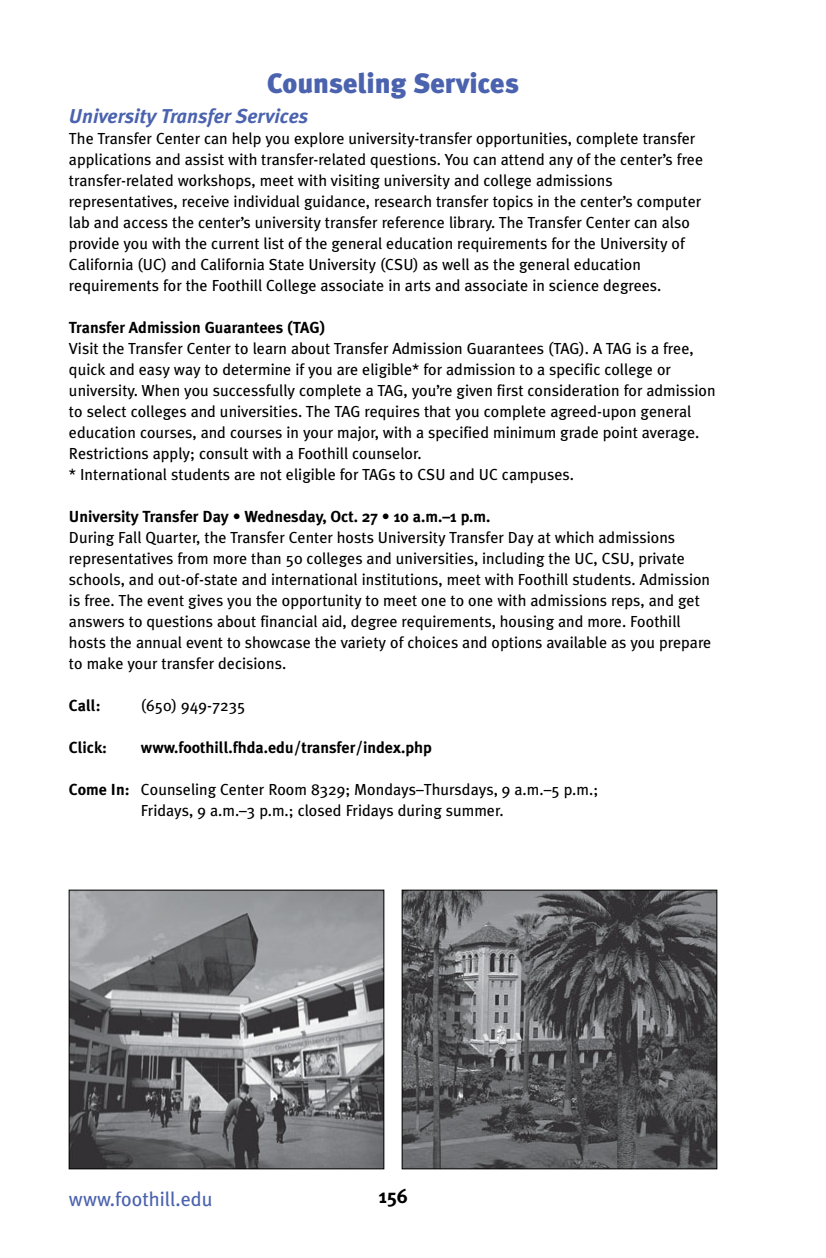
<style>
.page{position:relative;width:826px;height:1258px;background:#fff}
.page>*{position:absolute;margin:0;border:0;box-sizing:border-box;transform-origin:0 0}
.t1{font:900 28px "Meta Plus";color:#4b63ae}
.t2{font:italic 700 20px "Meta Plus";color:#4b63ae}
.t3{font:20px "Meta Plus";color:#4b63ae}
.t4{font:700 20px "Meta Plus";color:#000}
.t5{font:16px/21px "Meta Plus";color:#000}
.t6{font:700 16px "Meta Plus";color:#000}
.s1{font-weight:700}
</style>
<div class="page">
<img style="left:71px;top:892px;width:311px;height:275px">
<div style="left:69px;top:890px;width:315px;height:279px;border:1px solid #000"></div>
<img style="left:404px;top:892px;width:311px;height:275px">
<div style="left:402px;top:890px;width:315px;height:279px;border:1px solid #000"></div>
<h1 class="t1" style="left:267px;top:67px;width:253px">Counseling Services</h1>
<p class="t2" style="left:69px;top:104px;width:241px">University Transfer Services</p>
<p class="t5" style="left:69px;top:128px;width:636px">The Transfer Center can help you explore university-transfer opportunities, complete transfer applications and assist with transfer-related questions. You can attend any of the center’s free transfer-related workshops, meet with visiting university and college admissions representatives, receive individual guidance, research transfer topics in the center’s computer lab and access the center’s university transfer reference library. The Transfer Center can also provide you with the current list of the general education requirements for the University of California (UC) and California State University (CSU) as well as the general education requirements for the Foothill College associate in arts and associate in science degrees.</p>
<p class="t6" style="left:69px;top:318px;width:258px">Transfer Admission Guarantees (TAG)</p>
<p class="t5" style="left:69px;top:338px;width:648px">Visit the Transfer Center to learn about Transfer Admission Guarantees (TAG). A TAG is a free, quick and easy way to determine if you are eligible* for admission to a specific college or university. When you successfully complete a TAG, you’re given first consideration for admission to select colleges and universities. The TAG requires that you complete agreed-upon general education courses, and courses in your major, with a specified minimum grade point average.<br>Restrictions apply; consult with a Foothill counselor.<br>* International students are not eligible for TAGs to CSU and UC campuses.</p>
<p class="t6" style="left:69px;top:507px;width:423px">University Transfer Day • Wednesday, Oct. 27 • 10 a.m.–1 p.m.</p>
<p class="t5" style="left:69px;top:527px;width:644px">During Fall Quarter, the Transfer Center hosts University Transfer Day at which admissions representatives from more than 50 colleges and universities, including the UC, CSU, private schools, and out-of-state and international institutions, meet with Foothill students. Admission is free. The event gives you the opportunity to meet one to one with admissions reps, and get answers to questions about financial aid, degree requirements, housing and more. Foothill hosts the annual event to showcase the variety of choices and options available as you prepare to make your transfer decisions.</p>
<p class="t6" style="left:69px;top:696px;width:33px">Call:</p>
<p class="t5" style="left:141px;top:695px;width:106px">(650) 949-7235</p>
<p class="t6" style="left:69px;top:738px;width:40px">Click:</p>
<p class="t6" style="left:141px;top:738px;width:292px">www.foothill.fhda.edu/transfer/index.php</p>
<p class="t5" style="left:141px;top:779px;width:459px;text-indent:-72px"><span class="s1">Come In:</span> Counseling Center Room 8329; Mondays–Thursdays, 9 a.m.–5 p.m.;<br>Fridays, 9 a.m.–3 p.m.; closed Fridays during summer.</p>
<p class="t3" style="left:69px;top:1187px;width:145px">www.foothill.edu</p>
<p class="t4" style="left:379px;top:1184px;width:31px">156</p>
</div>
